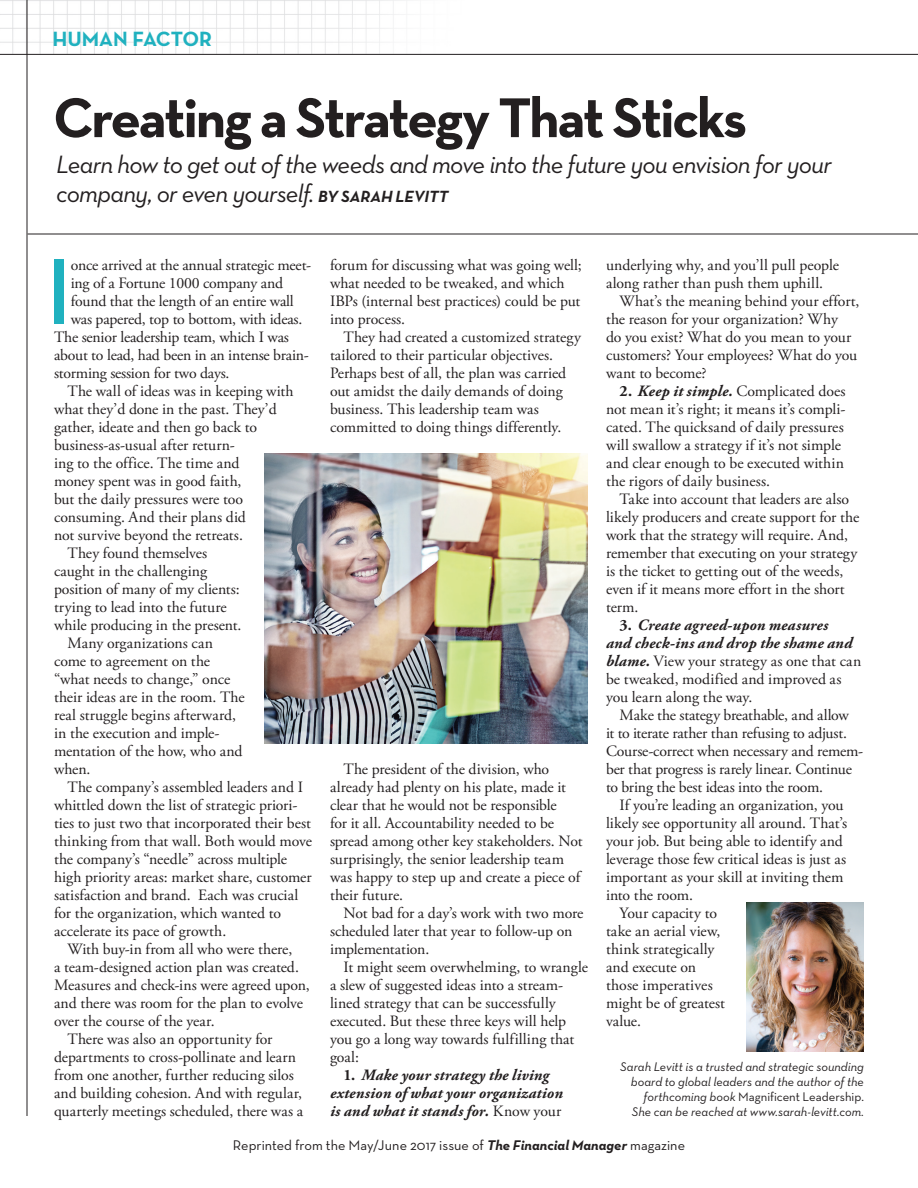
<style>
.page{position:relative;width:918px;height:1188px;background:#fff}
.page>*{position:absolute;margin:0;border:0;box-sizing:border-box;transform-origin:0 0}
.Dept-Text-RR-Drop4{font:600 95.1px "Neutra Text";color:#20b1bf}
.Dept_Head{font:700 57px "Neutra Text";letter-spacing:-.045em;color:#231f20}
.Dept_Deck{font:italic 25.5px/28.5px "Neutra Text";letter-spacing:-.035em;color:#231f20}
.t1{font:700 21px "Neutra Text";color:#20b1bf}
.Dept_Text_RR{font:15.75px/18px "Adobe Garamond Pro";color:#231f20}
.Dept-Text-RR-Drop4-2{font:15.75px "Adobe Garamond Pro";letter-spacing:-.015em;color:#231f20}
.t2{font:italic 700 15.75px/18px "Adobe Garamond Pro";letter-spacing:.01em;color:#231f20;text-align:center}
.Side_Text_Justified{font:14.25px "Neutra Text";color:#231f20}
.Dept_Writer_Bio{font:italic 12.75px/15px "Neutra Text";color:#231f20;text-align:right}
.s1{font-weight:700;font-size:16.5px}
.s2{font-weight:700}
.s3{font-weight:700;font-style:italic}
.s4{font-style:normal}
.s5{font-weight:400;font-style:normal}
</style>
<div class="page">
<hr style="left:27px;top:0;width:1px;height:1116px;background:#231f20">
<img style="left:0;top:0;width:514px;height:54px">
<img style="left:747px;top:903px;width:117px;height:148px">
<hr style="left:28px;top:234px;width:890px;height:1px;background:#231f20">
<hr style="left:0;top:54px;width:918px;height:1px;background:#231f20">
<img style="left:264px;top:453px;width:324px;height:290px">
<p class="t1" style="left:52px;top:25px;width:161px">HUMAN FACTOR</p>
<p class="Dept_Head" style="left:53px;top:82px;width:695px">Creating a Strategy That Sticks</p>
<p class="Dept_Deck" style="left:56px;top:150px;width:777px">Learn how to get out of the weeds and move into the future you envision for your company, or even yourself. <span class="s1">BY SARAH LEVITT</span></p>
<p class="Dept-Text-RR-Drop4" style="left:46px;top:233px;width:28px">I</p>
<p class="Dept-Text-RR-Drop4-2" style="left:71px;top:256px;width:242px">once arrived at the annual strategic meet-</p>
<p class="Dept_Text_RR" style="left:330px;top:257px;width:253px">forum for discussing what was going well; what needed to be tweaked, and which IBPs (internal best practices) could be put into process.</p>
<p class="Dept_Text_RR" style="left:330px;top:329px;width:252px;text-indent:14px">They had created a customized strategy tailored to their particular objectives.<br>Perhaps best of all, the plan was carried out amidst the daily demands of doing business. This leadership team was committed to doing things differently.</p>
<p class="Dept_Text_RR" style="left:606px;top:257px;width:235px">underlying why, and you’ll pull people along rather than push them uphill.</p>
<p class="Dept_Text_RR" style="left:606px;top:293px;width:255px;text-indent:14px">What’s the meaning behind your effort, the reason for your organization? Why<br>do you exist? What do you mean to your customers? Your employees? What do you want to become?</p>
<p class="Dept_Text_RR" style="left:606px;top:383px;width:241px;text-indent:14px"><span class="s2">2.</span> <span class="s3">Keep it simple.</span> Complicated does not mean it’s right; it means it’s compli&shy;cated. The quicksand of daily pressures will swallow a strategy if it’s not simple and clear enough to be executed within the rigors of daily business.</p>
<p class="Dept_Text_RR" style="left:606px;top:491px;width:255px;text-indent:14px">Take into account that leaders are also likely producers and create support for the work that the strategy will require. And, remember that executing on your strategy is the ticket to getting out of the weeds, even if it means more effort in the short term.</p>
<p class="Dept_Text_RR" style="left:606px;top:617px;width:257px;text-indent:14px"><span class="s2">3.</span> <span class="s3">Create agreed-upon measures<br>and check-ins and drop the shame and blame.</span> View your strategy as one that can be tweaked, modified and improved as you learn along the way.</p>
<p class="Dept_Text_RR" style="left:606px;top:707px;width:259px;text-indent:14px">Make the stategy breathable, and allow<br>it to iterate rather than refusing to adjust.<br>Course-correct when necessary and remem&shy;ber that progress is rarely linear. Continue to bring the best ideas into the room.</p>
<p class="Dept_Text_RR" style="left:606px;top:797px;width:243px;text-indent:14px">If you’re leading an organization, you likely see opportunity all around. That’s your job. But being able to identify and leverage those few critical ideas is just as important as your skill at inviting them into the room.</p>
<p class="Dept_Text_RR" style="left:606px;top:905px;width:121px;text-indent:14px">Your capacity to take an aerial view, think strategically and execute on those imperatives might be of greatest value.</p>
<p class="Dept-Text-RR-Drop4-2" style="left:71px;top:274px;width:214px">ing of a Fortune 1000 company and</p>
<p class="Dept-Text-RR-Drop4-2" style="left:71px;top:292px;width:224px">found that the length of an entire wall</p>
<p class="Dept-Text-RR-Drop4-2" style="left:71px;top:310px;width:233px">was papered, top to bottom, with ideas.</p>
<p class="Dept-Text-RR-Drop4-2" style="left:54px;top:328px;width:237px">The senior leadership team, which I was</p>
<p class="Dept-Text-RR-Drop4-2" style="left:54px;top:346px;width:256px">about to lead, had been in an intense brain-</p>
<p class="Dept-Text-RR-Drop4-2" style="left:54px;top:364px;width:177px">storming session for two days.</p>
<p class="Dept_Text_RR" style="left:54px;top:383px;width:241px;text-indent:14px">The wall of ideas was in keeping with what they’d done in the past. They’d gather, ideate and then go back to business-as-usual after return-<br>ing to the office. The time and<br>money spent was in good faith,<br>but the daily pressures were too consuming. And their plans did<br>not survive beyond the retreats.</p>
<p class="Dept_Text_RR" style="left:54px;top:545px;width:189px;text-indent:14px">They found themselves caught in the challenging position of many of my clients: trying to lead into the future while producing in the present.</p>
<p class="Dept_Text_RR" style="left:54px;top:635px;width:192px;text-indent:14px">Many organizations can come to agreement on the “what needs to change,” once their ideas are in the room. The real struggle begins afterward, in the execution and imple&shy;mentation of the how, who and when.</p>
<p class="Dept_Text_RR" style="left:54px;top:779px;width:260px;text-indent:14px">The company’s assembled leaders and I whittled down the list of strategic priori&shy;ties to just two that incorporated their best thinking from that wall. Both would move the company’s “needle” across multiple high priority areas: market share, customer satisfaction and brand. Each was crucial for the organization, which wanted to accelerate its pace of growth.</p>
<p class="Dept_Text_RR" style="left:54px;top:941px;width:257px;text-indent:14px">With buy-in from all who were there,<br>a team-designed action plan was created.<br>Measures and check-ins were agreed upon, and there was room for the plan to evolve over the course of the year.</p>
<p class="Dept_Text_RR" style="left:54px;top:1031px;width:251px;text-indent:14px">There was also an opportunity for departments to cross-pollinate and learn from one another, further reducing silos and building cohesion. And with regular, quarterly meetings scheduled, there was a</p>
<p class="Dept_Text_RR" style="left:330px;top:761px;width:254px;text-indent:14px">The president of the division, who already had plenty on his plate, made it clear that he would not be responsible<br>for it all. Accountability needed to be spread among other key stakeholders. Not surprisingly, the senior leadership team was happy to step up and create a piece of their future.</p>
<p class="Dept_Text_RR" style="left:330px;top:905px;width:255px;text-indent:14px">Not bad for a day’s work with two more scheduled later that year to follow-up on implementation.</p>
<p class="Dept_Text_RR" style="left:330px;top:959px;width:259px;text-indent:14px">It might seem overwhelming, to wrangle a slew of suggested ideas into a stream&shy;lined strategy that can be successfully executed. But these three keys will help you go a long way towards fulfilling that goal:</p>
<p class="t2" style="left:330px;top:1066px;width:234px"><span class="s4">1.</span> Make your strategy the living extension of what your organization is and what it stands for. <span class="s5">Know your</span></p>
<p class="Dept_Writer_Bio" style="left:620px;top:1059px;width:245px">Sarah Levitt is a trusted and strategic sounding board to global leaders and the author of the forthcoming book <span class="s4">Magnificent Leadership.<br></span>She can be reached at www.sarah-levitt.com.</p>
<p class="Side_Text_Justified" style="left:233px;top:1136px;width:454px">Reprinted from the May/June 2017 issue of <span class="s3">The Financial Manager</span> magazine</p>
</div>
